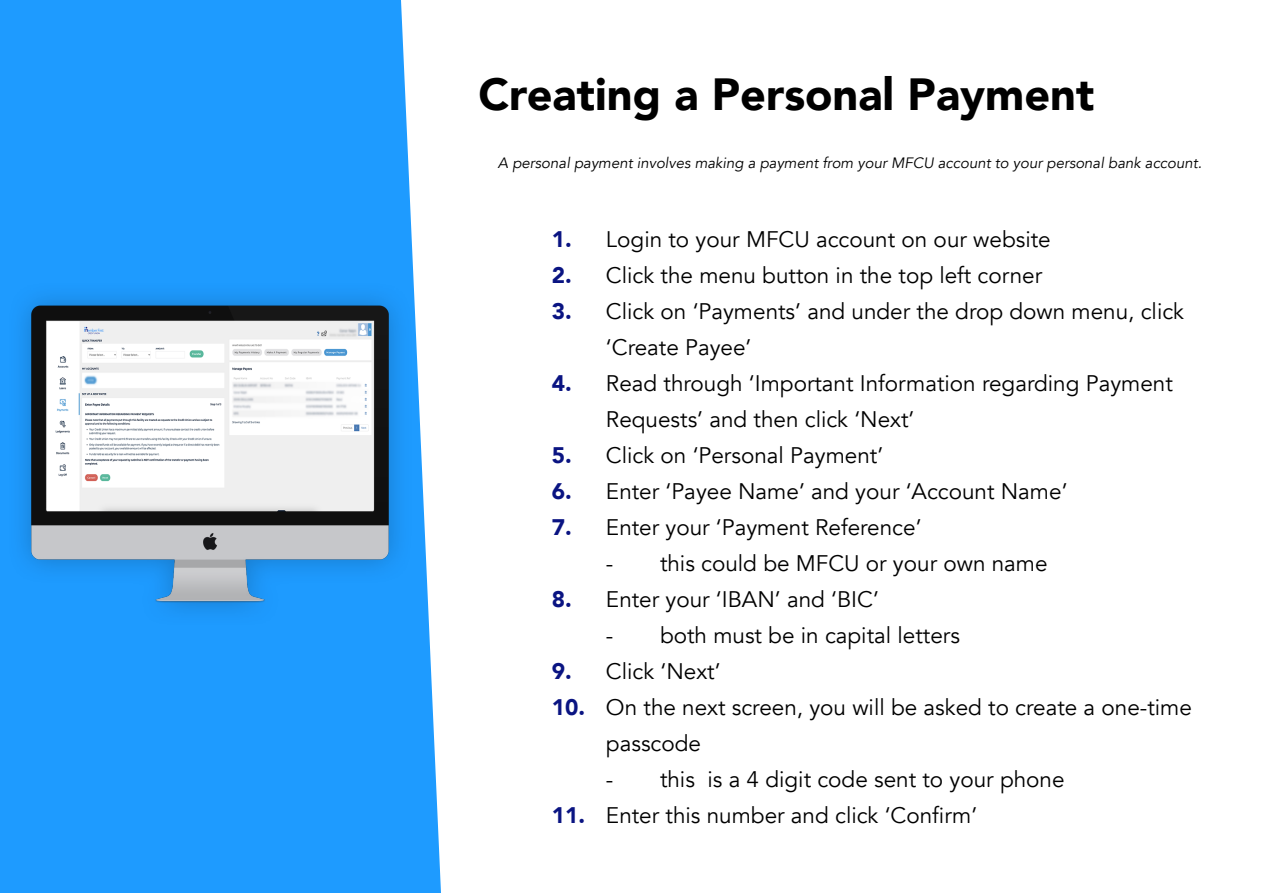
<style>
.page{position:relative;width:1263px;height:893px;background:#fff}
.page>*{position:absolute;margin:0;border:0;box-sizing:border-box;transform-origin:0 0}
.t1{font:900 45px "Avenir";color:#000}
.t2{font:22.5px/36px "Avenir";color:#000}
.t3{font:italic 15px "Avenir";color:#000}
.s1{font-weight:900;color:#0a1482}
</style>
<div class="page">
<div style="left:0;top:0;width:441px;height:893px;background:#1e9bff"></div>
<img style="left:0;top:270px;width:441px;height:383px">
<p class="t1" style="left:478px;top:56px;width:617px">Creating a Personal Payment</p>
<p class="t3" style="left:498px;top:154px;width:705px">A personal payment involves making a payment from your MFCU account to your personal bank account.</p>
<p class="t2" style="left:552px;top:222px;width:500px"><span class="s1">1.</span> Login to your MFCU account on our website</p>
<p class="t2" style="left:552px;top:258px;width:492px"><span class="s1">2.</span> Click the menu button in the top left corner</p>
<p class="t2" style="left:606px;top:294px;width:580px;text-indent:-54px"><span class="s1">3.</span> Click on ‘Payments’ and under the drop down menu, click ‘Create Payee’</p>
<p class="t2" style="left:606px;top:366px;width:568px;text-indent:-54px"><span class="s1">4.</span> Read through ‘Important Information regarding Payment<br>Requests’ and then click ‘Next’</p>
<p class="t2" style="left:552px;top:438px;width:333px"><span class="s1">5.</span> Click on ‘Personal Payment’</p>
<p class="t2" style="left:552px;top:474px;width:517px"><span class="s1">6.</span> Enter ‘Payee Name’ and your ‘Account Name’</p>
<p class="t2" style="left:552px;top:510px;width:371px"><span class="s1">7.</span> Enter your ‘Payment Reference’</p>
<p class="t2" style="left:606px;top:546px;width:443px">- this could be MFCU or your own name</p>
<p class="t2" style="left:552px;top:582px;width:328px"><span class="s1">8.</span> Enter your ‘IBAN’ and ‘BIC’</p>
<p class="t2" style="left:606px;top:618px;width:355px">- both must be in capital letters</p>
<p class="t2" style="left:552px;top:654px;width:170px"><span class="s1">9.</span> Click ‘Next’</p>
<p class="t2" style="left:606px;top:690px;width:587px;text-indent:-54px"><span class="s1">10.</span> On the next screen, you will be asked to create a one-time passcode</p>
<p class="t2" style="left:606px;top:762px;width:460px">- this is a 4 digit code sent to your phone</p>
<p class="t2" style="left:552px;top:798px;width:427px"><span class="s1">11.</span> Enter this number and click ‘Confirm’</p>
</div>
